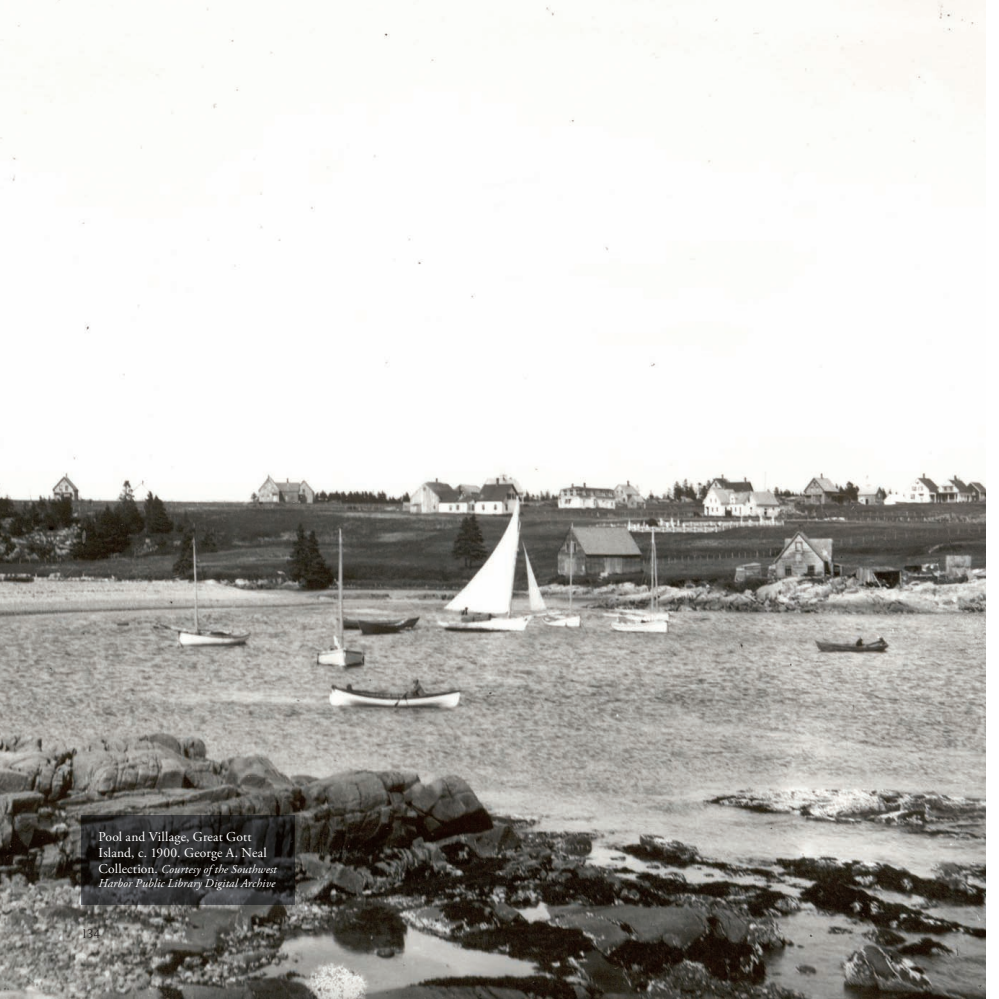
<style>
.page{position:relative;width:999px;height:999px;background:#fff}
.page>*{position:absolute;margin:0;border:0;box-sizing:border-box;transform-origin:0 0}
.t1{font:13.5px/16.2px "Adobe Garamond Pro";letter-spacing:.015em;color:#fff}
.t2{font:italic 13.5px "Novarese";color:#231f20}
.t3{font:italic 12px/14.4px "Adobe Garamond Pro";letter-spacing:.015em;color:#fff}
.s1{font-style:normal;font-size:13.5px}
</style>
<div class="page">
<img style="left:0;top:0;width:985px;height:999px">
<svg style="left:81px;top:816px;width:213px;height:89px;background:#2a2929"></svg>
<p class="t1" style="left:99px;top:829px;width:170px">Pool and Village, Great Gott<br>Island, c. 1900. George A. Neal</p>
<p class="t3" style="left:99px;top:862px;width:180px"><span class="s1">Collection.</span> Courtesy of the Southwest<br>Harbor Public Library Digital Archive</p>
<p class="t2" style="left:81px;top:926px;width:21px">134</p>
</div>
